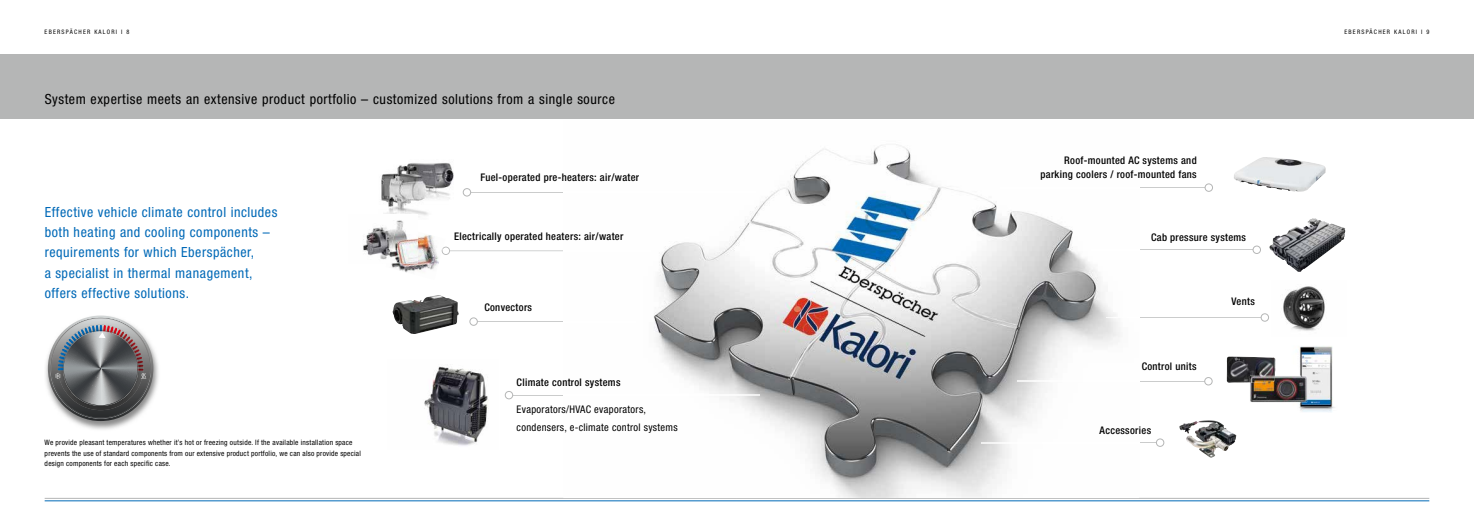
<style>
.page{position:relative;width:1474px;height:521px;background:#fff}
.page>*{position:absolute;margin:0;border:0;box-sizing:border-box;transform-origin:0 0}
.t1{font:condensed 14px/20.1px "Helvetica Neue LTW1 G";letter-spacing:.04em;color:#0069b7}
.t2{font:condensed 14px "Helvetica Neue LTW1 G";letter-spacing:.04em;color:#000}
.t3{font:500 condensed 10.5px/13.1px "Helvetica Neue LTW1 G";letter-spacing:.03em;color:#000;text-align:right}
.t4{font:condensed 10.5px/18.4px "Helvetica Neue LTW1 G";letter-spacing:.03em;color:#000}
.t5{font:condensed 7.44px/10.5px "Helvetica Neue LTW1 G";letter-spacing:.03em;color:#000}
.t6{font:condensed 6.12px "Helvetica Neue LTW1 G";letter-spacing:.2em;color:#000}
</style>
<div class="page">
<div style="left:737px;top:55px;width:736px;height:64px;background:#b5b6b6"></div>
<hr style="left:737px;top:498px;width:692px;height:1px;background:#b5b6b6">
<hr style="left:737px;top:500px;width:692px;height:1px;background:#0069b7">
<div style="left:0;top:55px;width:737px;height:64px;background:#b5b6b6"></div>
<hr style="left:45px;top:498px;width:692px;height:1px;background:#b5b6b6">
<hr style="left:45px;top:500px;width:692px;height:1px;background:#0069b7">
<img style="left:653px;top:144px;width:467px;height:354px">
<hr style="left:470px;top:192px;width:93px;height:1px;background:#cbcccc">
<img style="left:653px;top:192px;width:102px;height:1px">
<div style="left:463px;top:188px;width:8px;height:8px;border:1px solid #b5b6b6;border-radius:50%"></div>
<img style="left:381px;top:163px;width:73px;height:53px">
<img style="left:393px;top:295px;width:65px;height:39px">
<hr style="left:477px;top:321px;width:86px;height:1px;background:#cbcccc">
<div style="left:469px;top:317px;width:9px;height:9px;border:1px solid #b5b6b6;border-radius:50%"></div>
<hr style="left:1139px;top:187px;width:66px;height:1px;background:#cbcccc">
<img style="left:1000px;top:187px;width:120px;height:1px">
<div style="left:1204px;top:183px;width:8px;height:9px;border:1px solid #b5b6b6;border-radius:50%"></div>
<hr style="left:1139px;top:249px;width:114px;height:1px;background:#cbcccc">
<img style="left:1091px;top:249px;width:29px;height:1px">
<div style="left:1252px;top:246px;width:8px;height:8px;border:1px solid #b5b6b6;border-radius:50%"></div>
<hr style="left:1139px;top:317px;width:122px;height:1px;background:#cbcccc">
<img style="left:1106px;top:317px;width:14px;height:1px">
<div style="left:1260px;top:313px;width:8px;height:9px;border:1px solid #b5b6b6;border-radius:50%"></div>
<hr style="left:1139px;top:381px;width:65px;height:1px;background:#cbcccc">
<img style="left:1017px;top:381px;width:103px;height:1px">
<div style="left:1204px;top:377px;width:8px;height:8px;border:1px solid #b5b6b6;border-radius:50%"></div>
<svg style="left:1140px;top:442px;width:15px;height:1px"></svg>
<img style="left:981px;top:442px;width:139px;height:1px">
<div style="left:1155px;top:438px;width:9px;height:9px;border:1px solid #b5b6b6;border-radius:50%"></div>
<img style="left:1283px;top:286px;width:42px;height:45px">
<img style="left:1234px;top:157px;width:91px;height:35px">
<svg style="left:1307px;top:218px;width:7px;height:7px"></svg>
<img style="left:1233px;top:346px;width:102px;height:66px">
<img style="left:1226px;top:356px;width:7px;height:27px">
<img style="left:1249px;top:376px;width:58px;height:26px">
<img style="left:1249px;top:376px;width:25px;height:6px">
<img style="left:1179px;top:420px;width:29px;height:10px">
<hr style="left:512px;top:395px;width:51px;height:1px;background:#cbcccc">
<img style="left:653px;top:395px;width:106px;height:1px">
<div style="left:505px;top:391px;width:8px;height:8px;border:1px solid #b5b6b6;border-radius:50%"></div>
<img style="left:45px;top:349px;width:114px;height:81px">
<svg style="left:48px;top:315px;width:105px;height:106px;background:#898a8d"></svg>
<img style="left:363px;top:224px;width:40px;height:36px">
<img style="left:381px;top:214px;width:37px;height:10px">
<img style="left:391px;top:235px;width:48px;height:38px">
<svg style="left:441px;top:247px;width:122px;height:8px"></svg>
<img style="left:386px;top:226px;width:32px;height:37px">
<img style="left:424px;top:366px;width:65px;height:80px">
<p class="t6" style="left:45px;top:28px;width:86px">EBERSPÄCHER KALORI I 8</p>
<p class="t6" style="left:1344px;top:28px;width:86px">EBERSPÄCHER KALORI I 9</p>
<h1 class="t2" style="left:45px;top:91px;width:572px">System expertise meets an extensive product portfolio – customized solutions from a single source</h1>
<h1 class="t1" style="left:45px;top:202px;width:234px">Effective vehicle climate control includes both heating and cooling components – requirements for which Eberspächer,<br>a specialist in thermal management, offers effective solutions.</h1>
<p class="t5" style="left:45px;top:437px;width:318px">We provide pleasant temperatures whether it’s hot or freezing outside. If the available installation space prevents the use of standard components from our extensive product portfolio, we can also provide special design components for each specific case.</p>
<h2 class="t3" style="left:480px;top:171px;width:160px">Fuel-operated pre-heaters: air/water</h2>
<h2 class="t3" style="left:454px;top:230px;width:171px">Electrically operated heaters: air/water</h2>
<h2 class="t3" style="left:484px;top:301px;width:49px">Convectors</h2>
<h2 class="t3" style="left:516px;top:375px;width:105px">Climate control systems</h2>
<h2 class="t4" style="left:516px;top:400px;width:163px">Evaporators/HVAC evaporators, condensers, e-climate control systems</h2>
<h2 class="t3" style="left:1040px;top:154px;width:158px">Roof-mounted AC systems and parking coolers / roof-mounted fans</h2>
<h2 class="t3" style="left:1151px;top:230px;width:96px">Cab pressure systems</h2>
<h2 class="t3" style="left:1141px;top:359px;width:56px">Control units</h2>
<h2 class="t3" style="left:1099px;top:424px;width:53px">Accessories</h2>
<h2 class="t3" style="left:1231px;top:295px;width:25px">Vents</h2>
</div>
